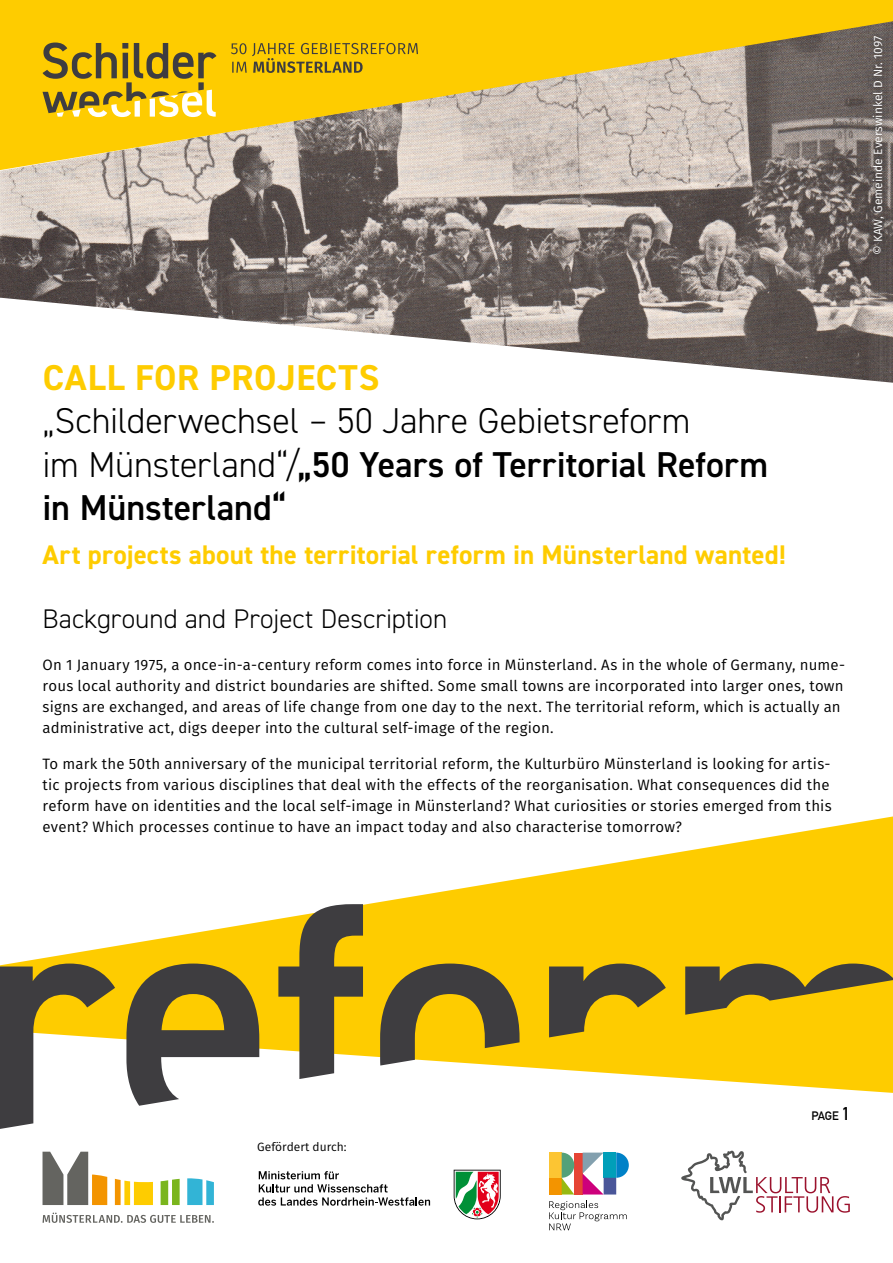
<style>
.page{position:relative;width:893px;height:1263px;background:#fff}
.page>*{position:absolute;margin:0;border:0;box-sizing:border-box;transform-origin:0 0}
.t1{font:300 36px/43.5px "DIN2014";letter-spacing:-.005em;color:#000}
.t2{font:700 36px "DIN2014";letter-spacing:.02em;color:#fecc00}
.t3{font:700 27px "DIN2014";letter-spacing:.005em;color:#fecc00}
.t4{font:300 27px "DIN2014";color:#000}
.t5{font:15px/21px "Fira Sans";letter-spacing:.015em;color:#000}
.t6{font:12px "Fira Sans";color:#fff}
.t7{font:12px "Fira Sans";color:#000}
.t8{font:700 12px "DIN Alternate";color:#000}
.s1{font-weight:600}
.s2{font-size:18px}
</style>
<div class="page">
<svg style="left:161px;top:1179px;width:19px;height:26px"></svg>
<svg style="left:187px;top:1178px;width:27px;height:27px"></svg>
<svg style="left:43px;top:1152px;width:110px;height:53px"></svg>
<svg style="left:43px;top:1212px;width:171px;height:11px"></svg>
<svg style="left:681px;top:1151px;width:169px;height:69px"></svg>
<svg style="left:454px;top:1170px;width:47px;height:49px"></svg>
<svg style="left:258px;top:1171px;width:172px;height:35px"></svg>
<div style="left:549px;top:1152px;width:13px;height:26px;background:#fcc533"></div>
<div style="left:549px;top:1178px;width:13px;height:16px;background:#f39400"></div>
<div style="left:604px;top:1152px;width:12px;height:26px;background:#009fb9"></div>
<div style="left:604px;top:1178px;width:12px;height:16px;background:#4a5699"></div>
<div style="left:574px;top:1152px;width:9px;height:42px;background:#e64435"></div>
<svg style="left:616px;top:1152px;width:13px;height:26px"></svg>
<svg style="left:562px;top:1152px;width:12px;height:42px"></svg>
<svg style="left:583px;top:1152px;width:21px;height:42px"></svg>
<svg style="left:549px;top:1201px;width:78px;height:29px"></svg>
<img style="left:0;top:170px;width:893px;height:213px">
<div style="left:865px;top:29px;width:26px;height:233px;background:#000;opacity:.75"></div>
<svg style="left:0;top:0;width:893px;height:170px;background:#d4b64c"></svg>
<svg style="left:43px;top:43px;width:173px;height:74px;background:#cbaa26"></svg>
<svg style="left:231px;top:43px;width:187px;height:30px;background:#d1aa0e"></svg>
<svg style="left:368px;top:816px;width:525px;height:88px"></svg>
<svg style="left:0;top:904px;width:893px;height:225px"></svg>
<p class="t6" style="left:869px;top:255px;width:221px;rotate:-90deg">© KAW, Gemeinde Everswinkel D Nr. 1097</p>
<h1 class="t2" style="left:43px;top:353px;width:338px">CALL FOR PROJECTS</h1>
<h1 class="t1" style="left:43px;top:399px;width:727px">„Schilderwechsel – 50 Jahre Gebietsreform<br>im Münsterland“/<span class="s1">„50 Years of Territorial Reform in Münsterland“</span></h1>
<h2 class="t3" style="left:43px;top:536px;width:745px">Art projects about the territorial reform in Münsterland wanted!</h2>
<h2 class="t4" style="left:43px;top:603px;width:406px">Background and Project Description</h2>
<p class="t5" style="left:43px;top:654px;width:804px">On 1 January 1975, a once-in-a-century reform comes into force in Münsterland. As in the whole of Germany, nume&shy;rous local authority and district boundaries are shifted. Some small towns are incorporated into larger ones, town signs are exchanged, and areas of life change from one day to the next. The territorial reform, which is actually an administrative act, digs deeper into the cultural self-image of the region.</p>
<p class="t5" style="left:43px;top:753px;width:791px">To mark the 50th anniversary of the municipal territorial reform, the Kulturbüro Münsterland is looking for artis&shy;tic projects from various disciplines that deal with the effects of the reorganisation. What consequences did the reform have on identities and the local self-image in Münsterland? What curiosities or stories emerged from this event? Which processes continue to have an impact today and also characterise tomorrow?</p>
<p class="t7" style="left:257px;top:1138px;width:91px">Gefördert durch:</p>
<p class="t8" style="left:812px;top:1106px;width:40px">PAGE <span class="s2">1</span></p>
</div>
